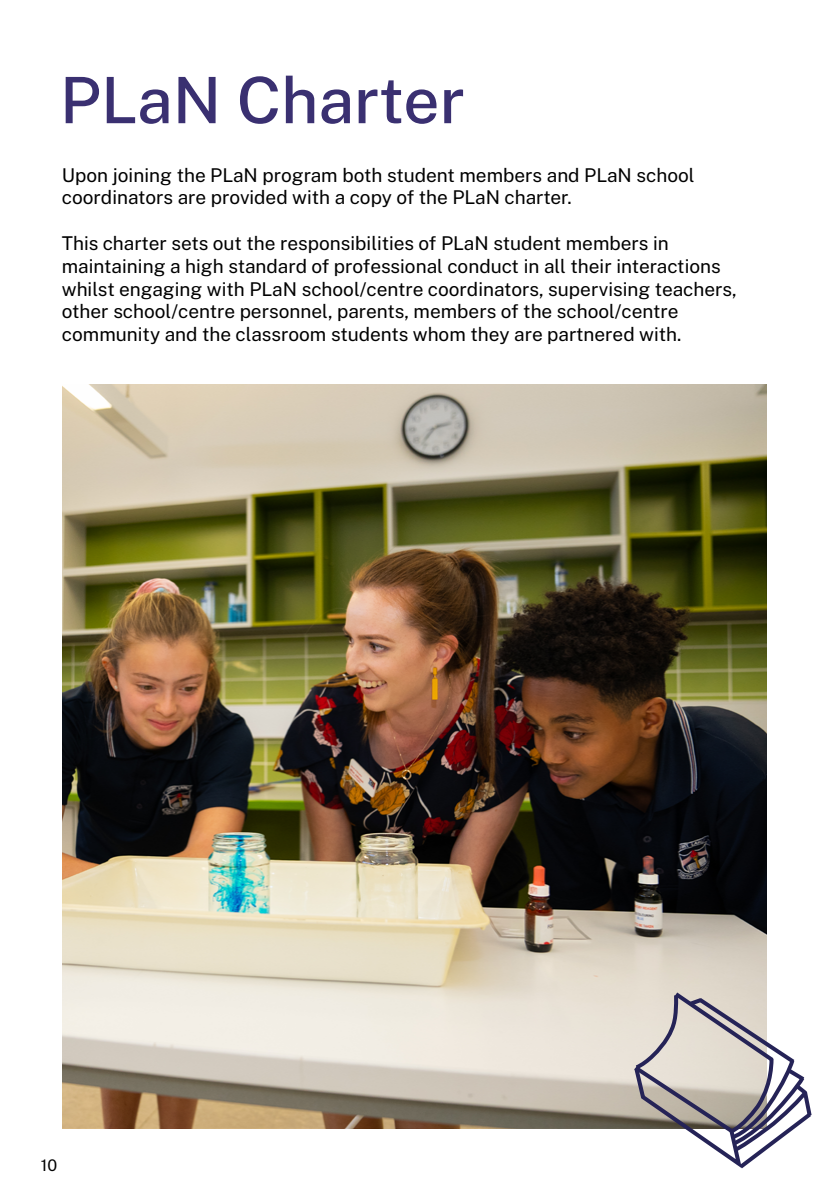
<style>
.page{position:relative;width:840px;height:1191px;background:#fff}
.page>*{position:absolute;margin:0;border:0;box-sizing:border-box;transform-origin:0 0}
.t1{font:500 64px "Public Sans";color:#3a3071}
.t2{font:19px/22.8px "Public Sans";color:#000}
.t3{font:100 16px "Public Sans";color:#000}
</style>
<div class="page">
<hr style="left:839px;top:0;width:1px;height:1191px;background:#3a3071">
<svg style="left:839px;top:340px;width:1px;height:61px"></svg>
<svg style="left:839px;top:569px;width:1px;height:137px"></svg>
<svg style="left:839px;top:84px;width:1px;height:161px"></svg>
<svg style="left:839px;top:0;width:1px;height:13px"></svg>
<svg style="left:839px;top:845px;width:1px;height:201px"></svg>
<img style="left:63px;top:384px;width:702px;height:744px">
<svg style="left:629px;top:988px;width:183px;height:181px"></svg>
<h1 class="t1" style="left:60px;top:58px;width:406px">PLaN Charter</h1>
<p class="t2" style="left:62px;top:163px;width:634px">Upon joining the PLaN program both student members and PLaN school coordinators are provided with a copy of the PLaN charter.</p>
<p class="t2" style="left:62px;top:231px;width:676px">This charter sets out the responsibilities of PLaN student members in maintaining a high standard of professional conduct in all their interactions whilst engaging with PLaN school/centre coordinators, supervising teachers, other school/centre personnel, parents, members of the school/centre community and the classroom students whom they are partnered with.</p>
<p class="t3" style="left:41px;top:1154px;width:18px">10</p>
</div>
